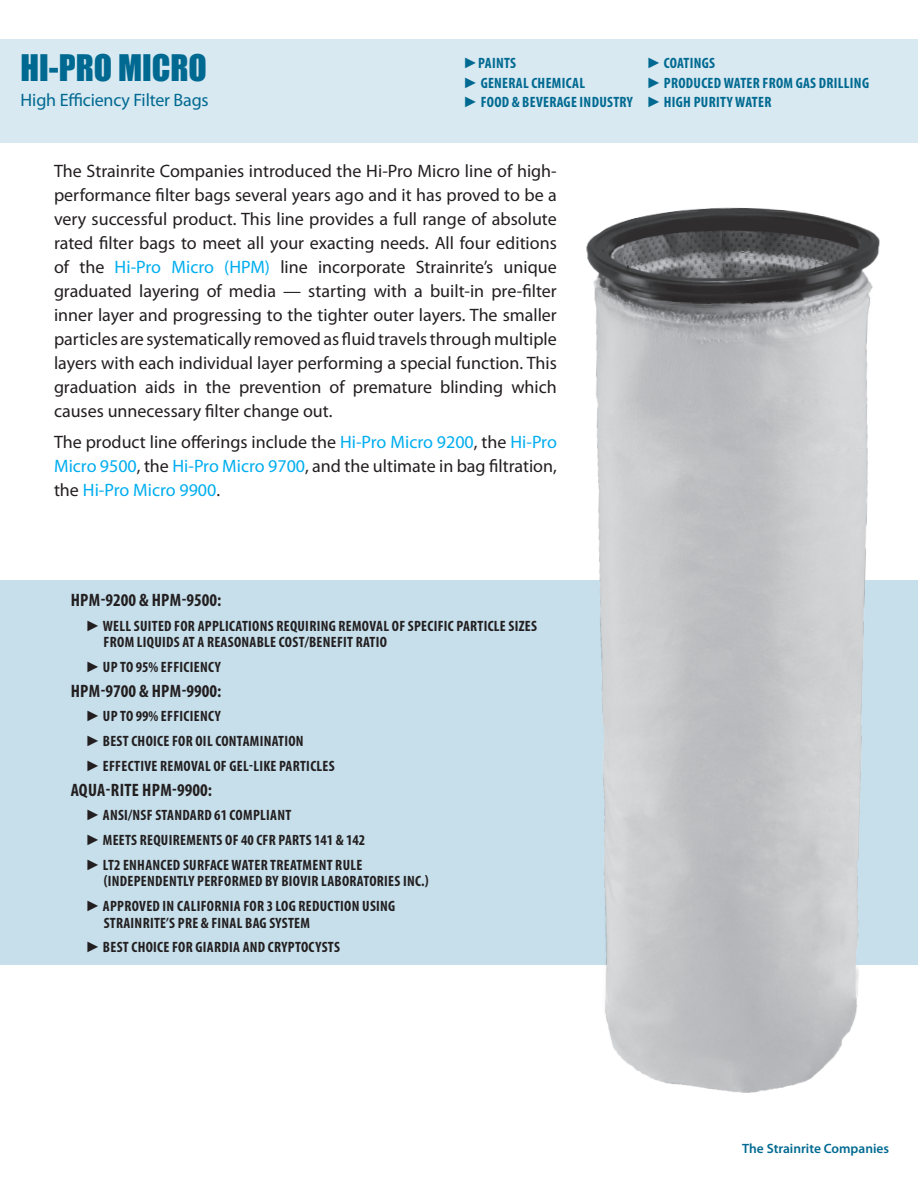
<style>
.page{position:relative;width:918px;height:1188px;background:#fff}
.page>*{position:absolute;margin:0;border:0;box-sizing:border-box;transform-origin:0 0}
.t1{font:33.6px "Impact";color:#006991}
.t2{font:18px/24px "Myriad Pro";color:#231f20;text-align:justify}
.t3{font:700 condensed 18px "Myriad Pro";letter-spacing:.005em;color:#231f20}
.t4{font:18px "Myriad Pro";letter-spacing:-.01em;color:#006991}
.t5{font:700 condensed 15px/24.8px "Myriad Pro";letter-spacing:.02em;color:#231f20}
.t6{font:700 condensed 15px/19.5px "Myriad Pro";letter-spacing:.02em;color:#006991}
.t7{font:600 13.5px "Myriad Pro";color:#006991}
.s1{font-family:"Book Antiqua";font-style:italic;font-stretch:normal}
.s2{color:#00aeef}
</style>
<div class="page">
<div style="left:0;top:580px;width:918px;height:384px;background:#c6dfeb"></div>
<div style="left:0;top:39px;width:918px;height:103px;background:#d8e9f1"></div>
<img style="left:540px;top:207px;width:378px;height:886px">
<h1 class="t1" style="left:21px;top:41px;width:188px">HI-PRO MICRO</h1>
<p class="t4" style="left:21px;top:89px;width:190px">High Efficiency Filter Bags</p>
<p class="t6" style="left:463px;top:53px;width:123px"><span class="s1">►</span>PAINTS<br><span class="s1">►</span> GENERAL CHEMICAL <span class="s1">►</span>FOOD</p>
<p class="t6" style="left:512px;top:92px;width:26px">&amp; BEVERAGE</p>
<p class="t6" style="left:580px;top:92px;width:8px">INDUSTRY</p>
<p class="t6" style="left:646px;top:53px;width:95px"><span class="s1">►</span> COATINGS<br><span class="s1">►</span> PRODUCED WATER</p>
<p class="t6" style="left:762px;top:73px;width:108px">FROM GAS DRILLING</p>
<p class="t6" style="left:647px;top:92px;width:107px"><span class="s1">►</span> HIGH PURITY WATER</p>
<p class="t2" style="left:54px;top:159px;width:504px">The Strainrite Companies introduced the Hi-Pro Micro line of high&shy;performance filter bags several years ago and it has proved to be a very successful product. This line provides a full range of absolute rated filter bags to meet all your exacting needs. All four editions of the <span class="s2">Hi-Pro Micro (HPM)</span> line incorporate Strainrite’s unique graduated layering of media — starting with a built-in pre-filter inner layer and progressing to the tighter outer layers. The smaller particles are systematically removed as fluid travels through multiple layers with each individual layer performing a special function. This graduation aids in the prevention of premature blinding which causes unnecessary filter change out.</p>
<p class="t2" style="left:54px;top:430px;width:504px">The product line offerings include the <span class="s2">Hi-Pro Micro 9200</span>, the <span class="s2">Hi-Pro Micro 9500</span>, the <span class="s2">Hi-Pro Micro 9700</span>, and the ultimate in bag filtration, the <span class="s2">Hi-Pro Micro 9900</span>.</p>
<p class="t3" style="left:71px;top:589px;width:152px">HPM-9200 &amp; HPM-9500:</p>
<p class="t5" style="left:104px;top:617px;width:435px;line-height:16.5px;text-indent:-18px"><span class="s1">►</span> WELL SUITED FOR APPLICATIONS REQUIRING REMOVAL OF SPECIFIC PARTICLE SIZES<br>FROM LIQUIDS AT A REASONABLE COST/BENEFIT RATIO</p>
<p class="t5" style="left:85px;top:654px;width:137px"><span class="s1">►</span> UP TO 95% EFFICIENCY</p>
<p class="t3" style="left:71px;top:679px;width:152px">HPM-9700 &amp; HPM-9900:</p>
<p class="t5" style="left:86px;top:704px;width:251px"><span class="s1">►</span> UP TO 99% EFFICIENCY<br><span class="s1">►</span> BEST CHOICE FOR OIL CONTAMINATION<br><span class="s1">►</span> EFFECTIVE REMOVAL OF GEL-LIKE PARTICLES</p>
<p class="t3" style="left:71px;top:778px;width:143px">AQUA-RITE HPM-9900:</p>
<p class="t5" style="left:86px;top:803px;width:25px"><span class="s1">►</span>ANSI</p>
<p class="t5" style="left:86px;top:803px;width:281px;text-indent:43px">/NSF STANDARD 61 COMPLIANT<br><span class="s1">►</span> MEETS REQUIREMENTS OF 40 CFR PARTS 141 &amp; 142 <span class="s1">►</span> LT2 ENHANCED SURFACE WATER TREATMENT RULE</p>
<p class="t5" style="left:86px;top:869px;width:345px;text-indent:18px">(INDEPENDENTLY PERFORMED BY BIOVIR LABORATORIES INC.) <span class="s1">►</span> APPROVED IN CALIFORNIA FOR 3 LOG REDUCTION USING</p>
<p class="t5" style="left:86px;top:910px;width:256px;text-indent:18px">STRAINRITE’S PRE &amp; FINAL BAG SYSTEM<br><span class="s1">►</span> BEST CHOICE FOR GIARDIA AND CRYPTOCYSTS</p>
<p class="t7" style="left:742px;top:1140px;width:148px">The Strainrite Companies</p>
</div>
